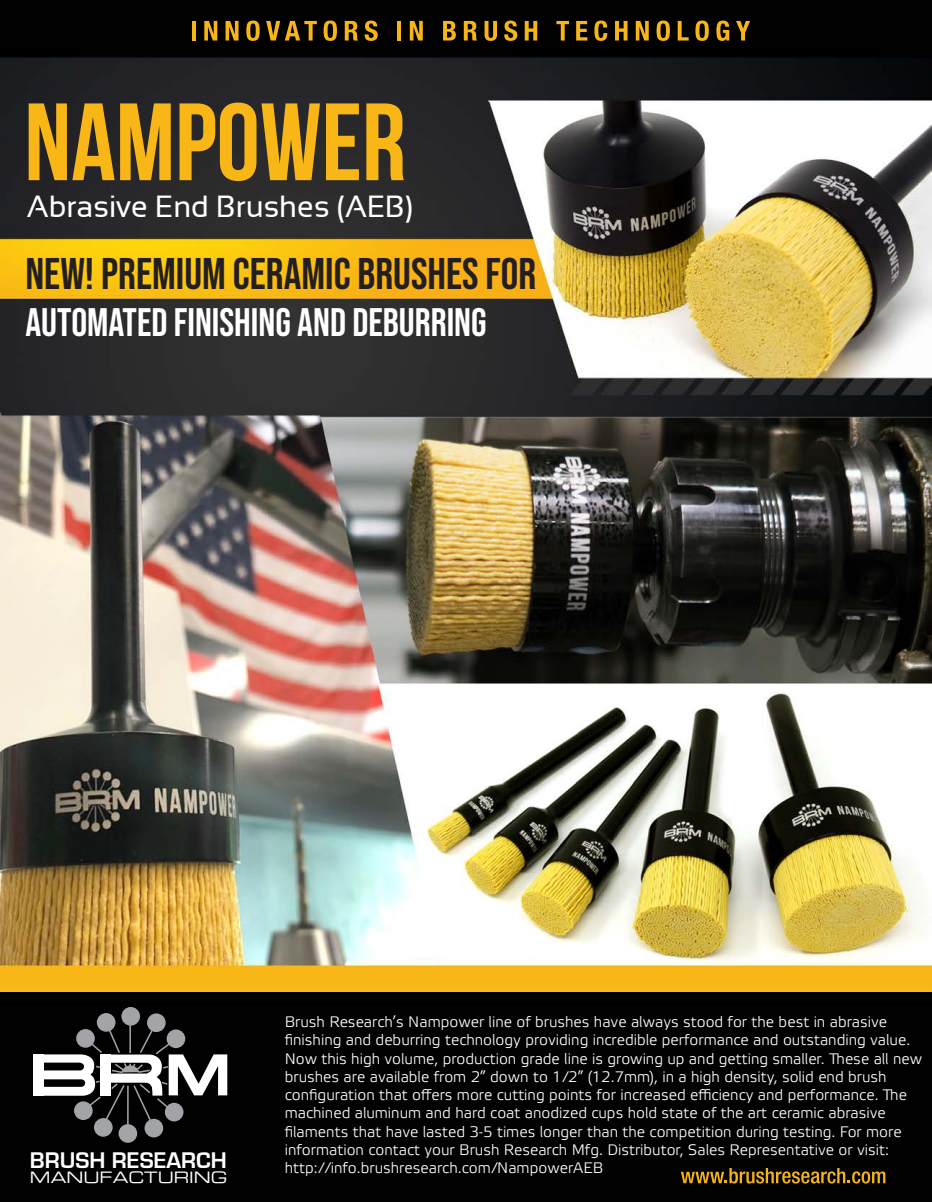
<style>
.page{position:relative;width:932px;height:1202px;background:#fff}
.page>*{position:absolute;margin:0;border:0;box-sizing:border-box;transform-origin:0 0}
.t1{font:44.1px "Bebas Neue";color:#231f20}
.t2{font:39.6px "Bebas Neue";color:#fff}
.t3{font:30.45px "Sansation";color:#fff}
.t4{font:23.4px "Eurotype";color:#fff}
.t5{font:15.6px "Eurostile Extended Two";color:#fff}
.t6{font:15.15px/18.3px "Etelka Light Pro";color:#fff}
</style>
<div class="page">
<img style="left:1px;top:0;width:930px;height:1202px">
<div style="left:98px;top:1013px;width:17px;height:18px;background:#a3a4a8;border-radius:50%"></div>
<div style="left:97px;top:1013px;width:18px;height:18px;border:2px solid #a3a4a8;border-radius:50%"></div>
<div style="left:122px;top:1007px;width:17px;height:17px;background:#a3a4a8;border-radius:50%"></div>
<div style="left:121px;top:1007px;width:19px;height:18px;border:2px solid #a3a4a8;border-radius:50%"></div>
<div style="left:148px;top:1014px;width:17px;height:17px;background:#a3a4a8;border-radius:50%"></div>
<div style="left:147px;top:1013px;width:19px;height:19px;border:2px solid #a3a4a8;border-radius:50%"></div>
<div style="left:145px;top:1119px;width:17px;height:17px;background:#a3a4a8;border-radius:50%"></div>
<div style="left:144px;top:1118px;width:19px;height:19px;border:2px solid #a3a4a8;border-radius:50%"></div>
<div style="left:119px;top:1124px;width:17px;height:18px;background:#a3a4a8;border-radius:50%"></div>
<div style="left:118px;top:1124px;width:19px;height:18px;border:2px solid #a3a4a8;border-radius:50%"></div>
<div style="left:95px;top:1118px;width:17px;height:18px;background:#a3a4a8;border-radius:50%"></div>
<div style="left:94px;top:1118px;width:19px;height:18px;border:2px solid #a3a4a8;border-radius:50%"></div>
<hr style="left:129px;top:1025px;width:2px;height:28px;background:#a3a4a8">
<hr style="left:127px;top:1085px;width:2px;height:39px;background:#a3a4a8">
<div style="left:33px;top:1054px;width:11px;height:41px;background:#fff"></div>
<svg style="left:34px;top:1028px;width:193px;height:94px"></svg>
<div style="left:100px;top:1054px;width:11px;height:41px;background:#fff"></div>
<hr style="left:192px;top:21px;width:4px;height:19px;background:#f7b518">
<svg style="left:204px;top:21px;width:13px;height:19px"></svg>
<svg style="left:225px;top:21px;width:13px;height:19px"></svg>
<svg style="left:246px;top:21px;width:14px;height:20px"></svg>
<svg style="left:266px;top:21px;width:51px;height:19px"></svg>
<svg style="left:323px;top:21px;width:14px;height:20px"></svg>
<svg style="left:345px;top:21px;width:13px;height:19px"></svg>
<svg style="left:365px;top:21px;width:13px;height:20px"></svg>
<hr style="left:397px;top:21px;width:4px;height:19px;background:#f7b518">
<svg style="left:410px;top:21px;width:13px;height:19px"></svg>
<svg style="left:443px;top:21px;width:13px;height:19px"></svg>
<svg style="left:464px;top:21px;width:13px;height:19px"></svg>
<svg style="left:484px;top:21px;width:13px;height:20px"></svg>
<svg style="left:504px;top:21px;width:13px;height:20px"></svg>
<svg style="left:524px;top:21px;width:13px;height:19px"></svg>
<svg style="left:556px;top:21px;width:13px;height:19px"></svg>
<svg style="left:576px;top:21px;width:11px;height:19px"></svg>
<svg style="left:594px;top:21px;width:13px;height:20px"></svg>
<svg style="left:615px;top:21px;width:12px;height:19px"></svg>
<svg style="left:635px;top:21px;width:13px;height:19px"></svg>
<svg style="left:656px;top:21px;width:14px;height:20px"></svg>
<svg style="left:677px;top:21px;width:11px;height:19px"></svg>
<svg style="left:695px;top:21px;width:13px;height:20px"></svg>
<svg style="left:716px;top:21px;width:13px;height:20px"></svg>
<svg style="left:736px;top:21px;width:14px;height:19px"></svg>
<svg style="left:681px;top:1168px;width:204px;height:15px;background:#5c4309"></svg>
<div style="left:0;top:992px;width:932px;height:8px;background:#040503"></div>
<svg style="left:29px;top:103px;width:142px;height:77px;background:#aa801d"></svg>
<svg style="left:179px;top:103px;width:141px;height:78px;background:#a47c1f"></svg>
<svg style="left:326px;top:103px;width:33px;height:77px;background:#a8801e"></svg>
<svg style="left:366px;top:103px;width:38px;height:77px;background:#b98b1d"></svg>
<p class="t3" style="left:27px;top:190px;width:387px">Abrasive End Brushes (AEB)</p>
<p class="t1" style="left:25px;top:248px;width:512px">NEW! PREMIUM CERAMIC BRUSHES FOR</p>
<p class="t2" style="left:25px;top:300px;width:462px">AUTOMATED FINISHING AND DEBURRING</p>
<p class="t4" style="left:30px;top:1150px;width:198px">BRUSH RESEARCH</p>
<p class="t5" style="left:30px;top:1166px;width:199px">MANUFACTURING</p>
<p class="t6" style="left:285px;top:1013px;width:639px">Brush Research’s Nampower line of brushes have always stood for the best in abrasive finishing and deburring technology providing incredible performance and outstanding value.<br>Now this high volume, production grade line is growing up and getting smaller. -ese all new brushes are available from 2” down to 1/2” (12.7mm), in a high density, solid end brush configuration that offers more cutting points for increased efficiency and performance. -e machined aluminum and hard coat anodized cups hold state of the art ceramic abrasive filaments that have lasted 3-5 times longer than the competition during testing. For more information contact your Brush Research Mfg. Distributor, Sales Representative or visit: http://info.brushresearch.com/NampowerAEB</p>
</div>
